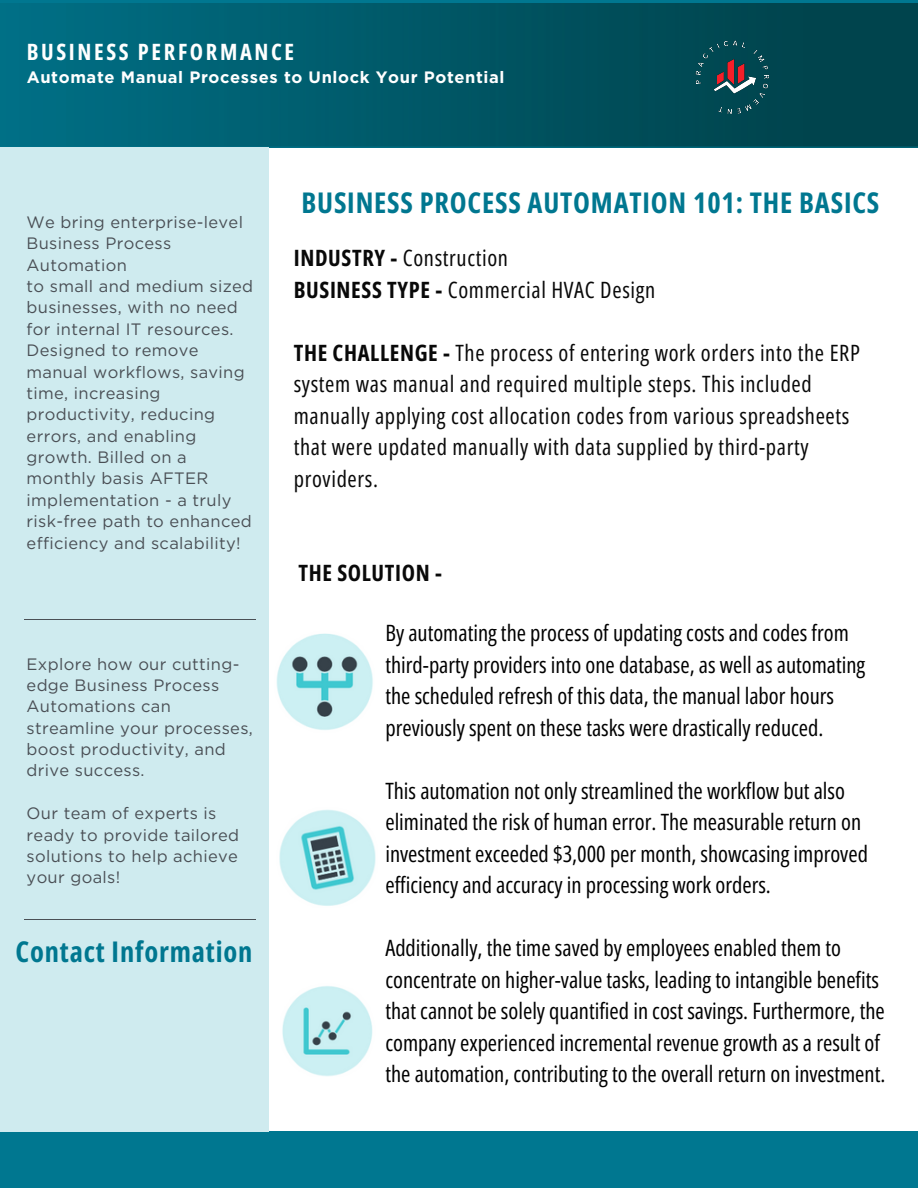
<style>
.page{position:relative;width:918px;height:1188px;background:#fff}
.page>*{position:absolute;margin:0;border:0;box-sizing:border-box;transform-origin:0 0}
.t1{font:700 28.5px "Open Sans Condensed";letter-spacing:.03em;color:#007790}
.t2{font:22.5px/31.5px "Open Sans Condensed";color:#000}
.t3{font:22.5px/31.5px "Open Sans Condensed";letter-spacing:.03em;color:#090909}
.t4{font:700 22.5px "Open Sans Condensed";letter-spacing:.115em;color:#fff}
.t5{font:700 22.5px "Open Sans Condensed";letter-spacing:.03em;color:#090909}
.t6{font:16.5px/21.3px "Gotham";letter-spacing:.02em;color:#4a4f55}
.t7{font:700 16.5px "Gotham";letter-spacing:.04em;color:#fff}
.s1{font-weight:700}
</style>
<div class="page">
<div style="left:0;top:0;width:918px;height:147px;background:linear-gradient(to right,#006e85,#004048)"></div>
<div style="left:0;top:1131px;width:918px;height:57px;background:#007790"></div>
<div style="left:0;top:147px;width:268px;height:984px;background:#cfebef"></div>
<hr style="left:24px;top:619px;width:231px;height:1px;background:#4a4f55">
<hr style="left:24px;top:920px;width:231px;height:1px;background:#4a4f55">
<img style="left:279px;top:809px;width:97px;height:97px">
<img style="left:276px;top:633px;width:97px;height:97px">
<img style="left:282px;top:986px;width:91px;height:90px">
<img style="left:690px;top:34px;width:86px;height:86px">
<p class="t4" style="left:27px;top:36px;width:269px">BUSINESS PERFORMANCE</p>
<p class="t7" style="left:27px;top:67px;width:479px">Automate Manual Processes to Unlock Your Potential</p>
<p class="t6" style="left:27px;top:211px;width:218px">We bring enterprise-level</p>
<p class="t6" style="left:27px;top:233px;width:146px">Business Process<br>Automation</p>
<p class="t6" style="left:27px;top:275px;width:228px">to small and medium sized</p>
<p class="t6" style="left:27px;top:297px;width:213px">businesses, with no need</p>
<p class="t6" style="left:27px;top:318px;width:209px">for internal IT resources.</p>
<p class="t6" style="left:27px;top:340px;width:173px">Designed to remove</p>
<p class="t6" style="left:27px;top:361px;width:220px">manual workflows, saving</p>
<p class="t6" style="left:27px;top:382px;width:135px">time, increasing</p>
<p class="t6" style="left:27px;top:404px;width:190px">productivity, reducing errors, and enabling growth. Billed on a monthly basis AFTER</p>
<p class="t6" style="left:27px;top:489px;width:206px">implementation - a truly</p>
<h2 class="t6" style="left:27px;top:511px;width:227px">risk-free path to enhanced efficiency and scalability!</h2>
<h1 class="t6" style="left:27px;top:653px;width:228px">Explore how our cutting&shy;edge Business Process<br>Automations can streamline your processes, boost productivity, and drive success.</h1>
<h4 class="t6" style="left:27px;top:803px;width:214px">Our team of experts is ready to provide tailored solutions to help achieve your goals!</h4>
<p class="t1" style="left:16px;top:932px;width:238px">Contact Information</p>
<h4 class="t1" style="left:301px;top:182px;width:580px">BUSINESS PROCESS AUTOMATION 101: THE BASICS</h4>
<h3 class="t3" style="left:294px;top:242px;width:363px"><span class="s1">INDUSTRY -</span> Construction<br><span class="s1">BUSINESS TYPE -</span> Commercial HVAC Design</h3>
<h4 class="t3" style="left:294px;top:336px;width:568px"><span class="s1">THE CHALLENGE -</span> The process of entering work orders into the ERP system was manual and required multiple steps. This included manually applying cost allocation codes from various spreadsheets that were updated manually with data supplied by third-party providers.</h4>
<h4 class="t5" style="left:298px;top:557px;width:145px">THE SOLUTION -</h4>
<h4 class="t2" style="left:385px;top:617px;width:481px">By automating the process of updating costs and codes from third-party providers into one database, as well as automating the scheduled refresh of this data, the manual labor hours previously spent on these tasks were drastically reduced.</h4>
<p class="t2" style="left:385px;top:774px;width:484px">This automation not only streamlined the workflow but also eliminated the risk of human error. The measurable return on investment exceeded $3,000 per month, showcasing improved efficiency and accuracy in processing work orders.</p>
<p class="t2" style="left:385px;top:932px;width:501px">Additionally, the time saved by employees enabled them to concentrate on higher-value tasks, leading to intangible benefits that cannot be solely quantified in cost savings. Furthermore, the company experienced incremental revenue growth as a result of the automation, contributing to the overall return on investment.</p>
</div>
